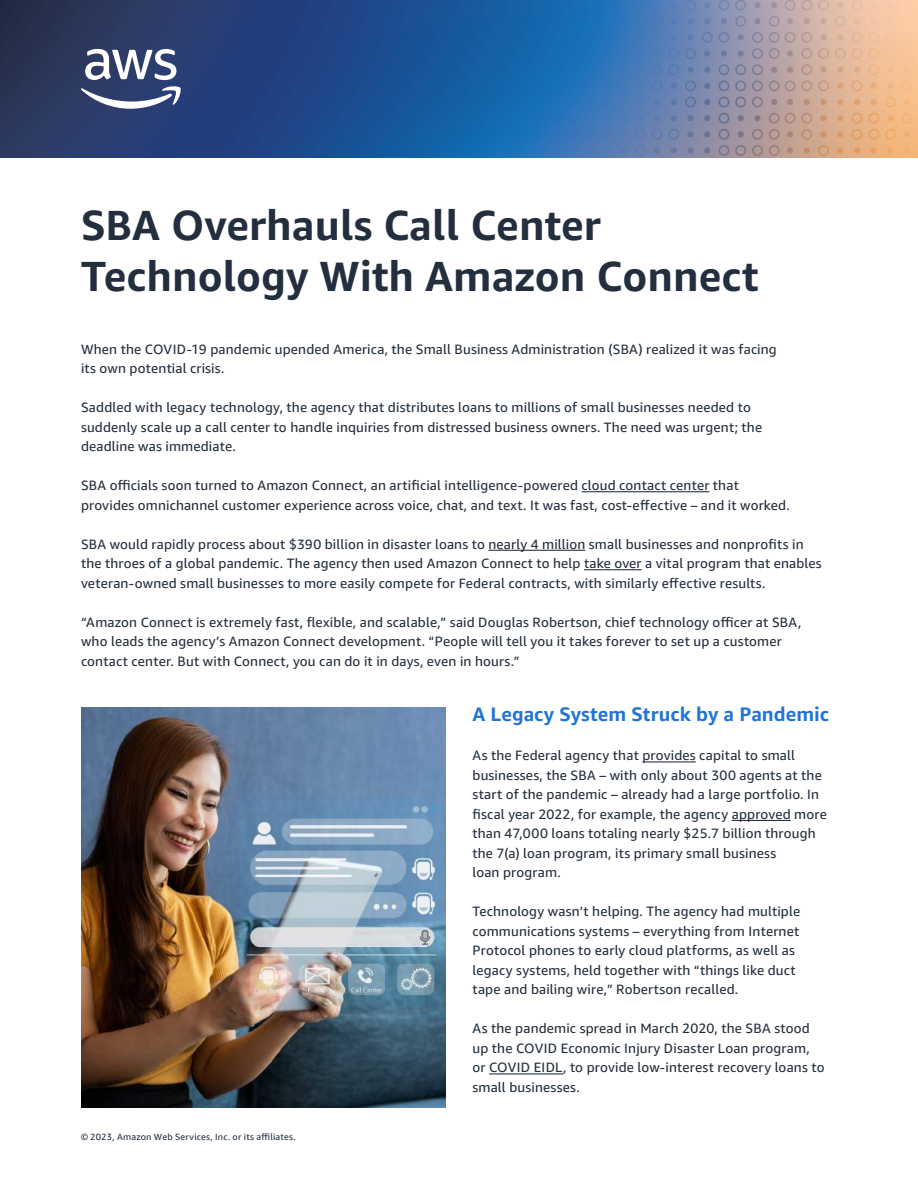
<style>
.page{position:relative;width:918px;height:1188px;background:#fff}
.page>*{position:absolute;margin:0;border:0;box-sizing:border-box;transform-origin:0 0}
.t1{font:700 42px/50.4px "Amazon Ember";color:#232f3e}
.t2{font:700 19.5px "Amazon Ember";color:#2074d5}
.t3{font:13.5px/19.5px "Amazon Ember";letter-spacing:.015em;color:#232f3e}
.t4{font:9px "Amazon Ember";letter-spacing:.03em;color:#232f3e}
</style>
<div class="page">
<hr style="left:582px;top:491px;width:127px;height:1px;background:#232f3e">
<hr style="left:488px;top:550px;width:97px;height:1px;background:#232f3e">
<hr style="left:584px;top:569px;width:58px;height:1px;background:#232f3e">
<hr style="left:642px;top:761px;width:54px;height:1px;background:#232f3e">
<hr style="left:732px;top:820px;width:59px;height:1px;background:#232f3e">
<hr style="left:489px;top:1073px;width:74px;height:1px;background:#232f3e">
<svg style="left:0;top:0;width:918px;height:158px;background:#4d6791"></svg>
<svg style="left:518px;top:0;width:345px;height:11px;background:#6e8bb1"></svg>
<svg style="left:81px;top:49px;width:100px;height:60px"></svg>
<img style="left:81px;top:707px;width:365px;height:400px">
<h1 class="t1" style="left:81px;top:201px;width:679px">SBA Overhauls Call Center<br>Technology With Amazon Connect</h1>
<p class="t3" style="left:81px;top:339px;width:697px">When the COVID-19 pandemic upended America, the Small Business Administration (SBA) realized it was facing its own potential crisis.</p>
<p class="t3" style="left:81px;top:398px;width:683px">Saddled with legacy technology, the agency that distributes loans to millions of small businesses needed to suddenly scale up a call center to handle inquiries from distressed business owners. The need was urgent; the deadline was immediate.</p>
<p class="t3" style="left:81px;top:476px;width:710px">SBA officials soon turned to Amazon Connect, an artificial intelligence-powered cloud contact center that provides omnichannel customer experience across voice, chat, and text. It was fast, cost-effective – and it worked.</p>
<p class="t3" style="left:81px;top:534px;width:742px">SBA would rapidly process about $390 billion in disaster loans to nearly 4 million small businesses and nonprofits in the throes of a global pandemic. The agency then used Amazon Connect to help take over a vital program that enables veteran-owned small businesses to more easily compete for Federal contracts, with similarly effective results.</p>
<p class="t3" style="left:81px;top:612px;width:722px">“Amazon Connect is extremely fast, flexible, and scalable,” said Douglas Robertson, chief technology officer at SBA, who leads the agency’s Amazon Connect development. “People will tell you it takes forever to set up a customer contact center. But with Connect, you can do it in days, even in hours.”</p>
<h2 class="t2" style="left:472px;top:702px;width:358px">A Legacy System Struck by a Pandemic</h2>
<p class="t3" style="left:472px;top:746px;width:356px">As the Federal agency that provides capital to small businesses, the SBA – with only about 300 agents at the start of the pandemic – already had a large portfolio. In fiscal year 2022, for example, the agency approved more than 47,000 loans totaling nearly $25.7 billion through the 7(a) loan program, its primary small business<br>loan program.</p>
<p class="t3" style="left:472px;top:902px;width:329px">Technology wasn’t helping. The agency had multiple communications systems – everything from Internet Protocol phones to early cloud platforms, as well as legacy systems, held together with “things like duct tape and bailing wire,” Robertson recalled.</p>
<p class="t3" style="left:472px;top:1019px;width:354px">As the pandemic spread in March 2020, the SBA stood up the COVID Economic Injury Disaster Loan program, or COVID EIDL, to provide low-interest recovery loans to small businesses.</p>
<p class="t4" style="left:81px;top:1132px;width:216px">© 2023, Amazon Web Services, Inc. or its affiliates.</p>
</div>
